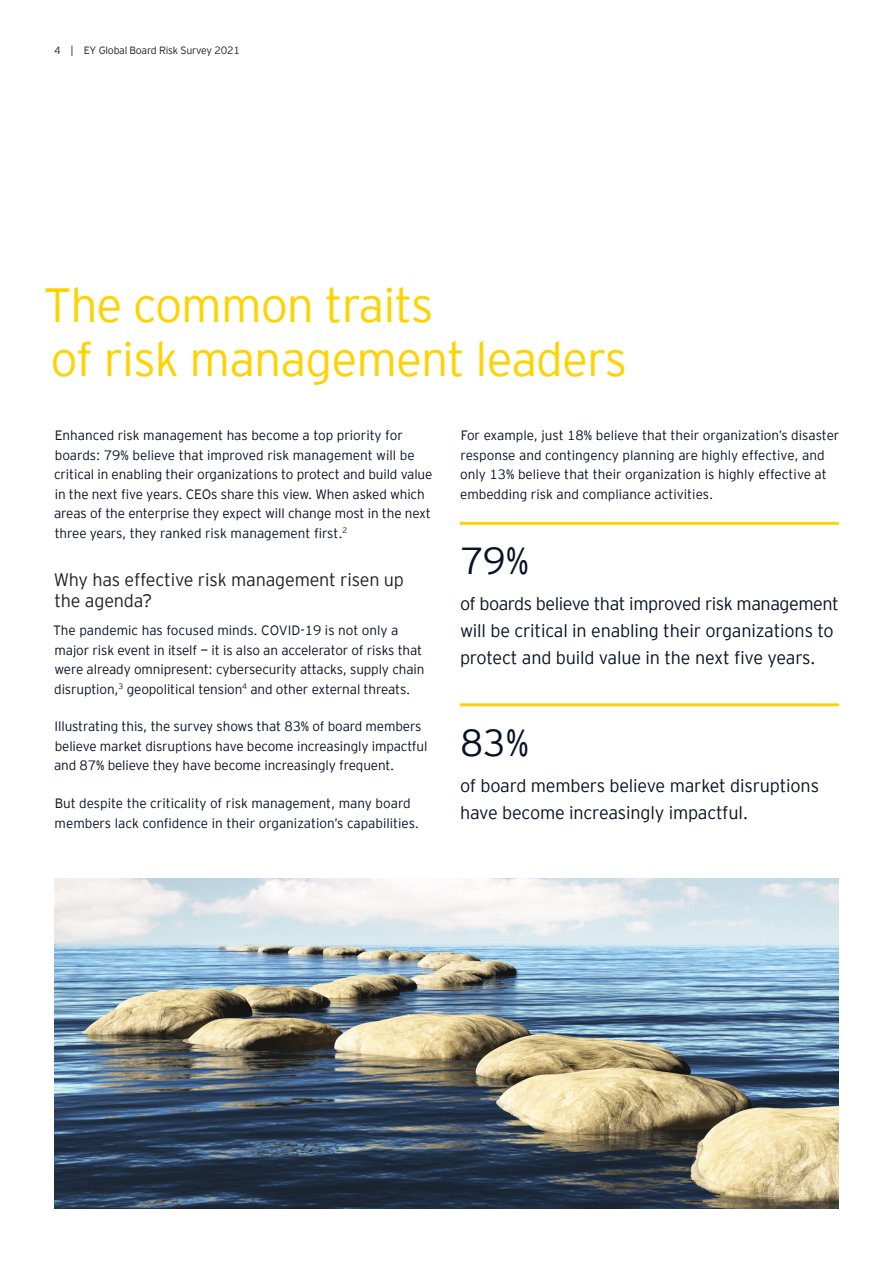
<style>
.page{position:relative;width:893px;height:1263px;background:#fff}
.page>*{position:absolute;margin:0;border:0;box-sizing:border-box;transform-origin:0 0}
.Head_1{font:300 48px/54px "EY Interstate";letter-spacing:-.02em;color:#fed304}
.Callout_-_data{font:300 37.5px "EY Interstate";color:#071224}
.Callout_-_data_text{font:300 18px/27px "EY Interstate";letter-spacing:-.01em;color:#071224}
.Head_2{font:300 18px/21px "EY Interstate";letter-spacing:-.01em;color:#231f20}
.Body{font:300 13.5px/19.5px "EY Interstate";letter-spacing:-.01em;color:#071224}
.t1{font:300 10.5px "EY Interstate";letter-spacing:-.02em;color:#231f20}
</style>
<div class="page">
<img style="left:54px;top:878px;width:785px;height:331px">
<hr style="left:460px;top:522px;width:379px;height:3px;background:#fed304">
<hr style="left:460px;top:703px;width:379px;height:3px;background:#fed304">
<p class="t1" style="left:54px;top:43px;width:187px">4 | EY Global Board Risk Survey 2021</p>
<p class="Head_1" style="left:44px;top:275px;width:585px">The common traits<br>of risk management leaders</p>
<p class="Body" style="left:54px;top:425px;width:380px">Enhanced risk management has become a top priority for boards: 79% believe that improved risk management will be critical in enabling their organizations to protect and build value in the next five years. CEOs share this view. When asked which areas of the enterprise they expect will change most in the next three years, they ranked risk management first.<sup>2</sup></p>
<p class="Head_2" style="left:54px;top:568px;width:352px">Why has effective risk management risen up the agenda?</p>
<p class="Body" style="left:53px;top:620px;width:373px">The pandemic has focused minds. COVID-19 is not only a major risk event in itself — it is also an accelerator of risks that were already omnipresent: cybersecurity attacks, supply chain disruption,<sup>3</sup> geopolitical tension<sup>4</sup> and other external threats.</p>
<p class="Body" style="left:54px;top:716px;width:375px">Illustrating this, the survey shows that 83% of board members believe market disruptions have become increasingly impactful and 87% believe they have become increasingly frequent.</p>
<p class="Body" style="left:55px;top:793px;width:366px">But despite the criticality of risk management, many board members lack confidence in their organization’s capabilities.</p>
<p class="Body" style="left:460px;top:425px;width:381px">For example, just 18% believe that their organization’s disaster response and contingency planning are highly effective, and only 13% believe that their organization is highly effective at embedding risk and compliance activities.</p>
<p class="Callout_-_data" style="left:460px;top:534px;width:70px">79%</p>
<p class="Callout_-_data_text" style="left:460px;top:589px;width:380px">of boards believe that improved risk management will be critical in enabling their organizations to protect and build value in the next five years.</p>
<p class="Callout_-_data" style="left:460px;top:716px;width:70px">83%</p>
<p class="Callout_-_data_text" style="left:460px;top:771px;width:361px">of board members believe market disruptions have become increasingly impactful.</p>
</div>
